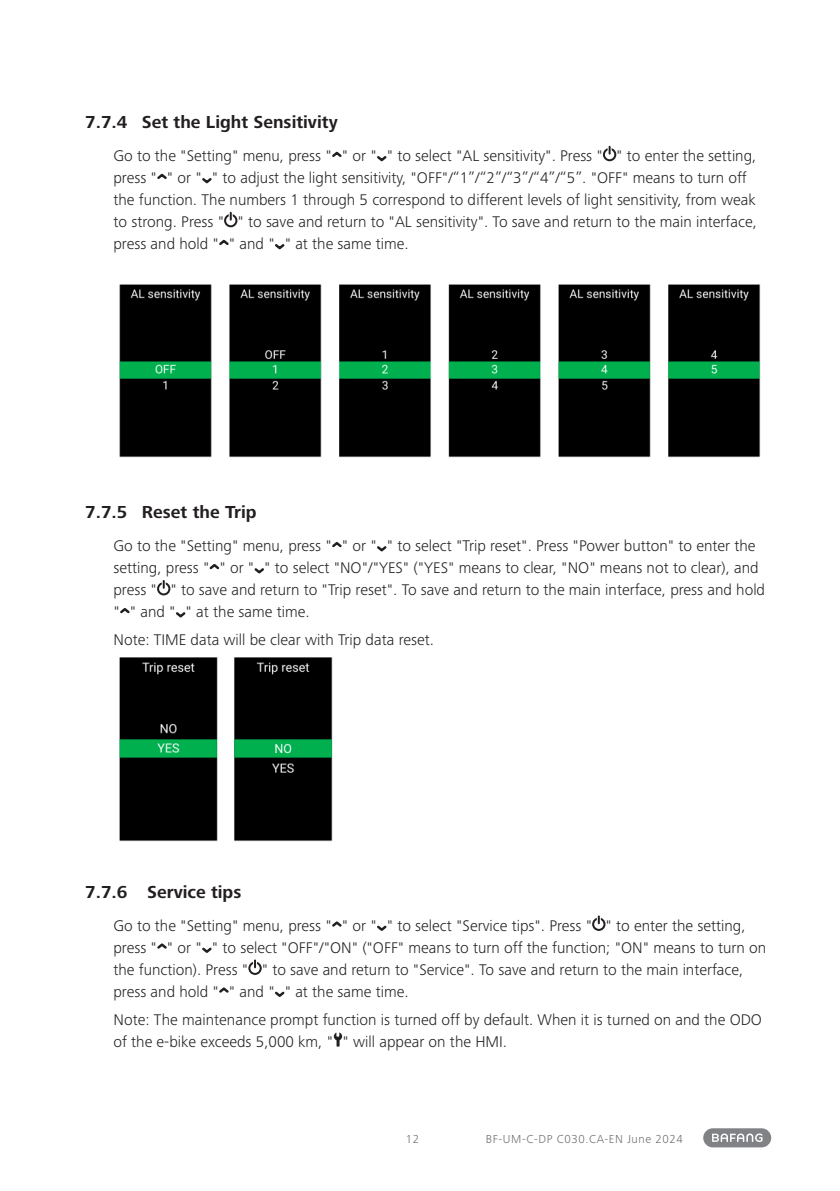
<style>
.page{position:relative;width:840px;height:1191px;background:#fff}
.page>*{position:absolute;margin:0;border:0;box-sizing:border-box;transform-origin:0 0}
.t1{font:700 18px "Frutiger Next Pro";color:#231f20}
.Aufzählung{font:300 16px/22px "Frutiger Next Pro";color:#231f20}
.t2{font:300 12px "Frutiger Next Pro";letter-spacing:.05em;color:#6c6d70}
</style>
<div class="page">
<div style="left:702px;top:1128px;width:68px;height:19px;background:#808285;border-radius:10px"></div>
<svg style="left:712px;top:1133px;width:50px;height:9px"></svg>
<svg style="left:332px;top:152px;width:9px;height:5px"></svg>
<svg style="left:377px;top:156px;width:9px;height:5px"></svg>
<div style="left:602px;top:148px;width:14px;height:13px;border:2px solid #231f20;border-radius:50%"></div>
<svg style="left:607px;top:147px;width:4px;height:7px"></svg>
<svg style="left:157px;top:174px;width:10px;height:5px"></svg>
<svg style="left:202px;top:178px;width:9px;height:5px"></svg>
<div style="left:224px;top:214px;width:13px;height:13px;border:2px solid #231f20;border-radius:50%"></div>
<svg style="left:229px;top:213px;width:4px;height:7px"></svg>
<svg style="left:219px;top:240px;width:9px;height:5px"></svg>
<svg style="left:275px;top:244px;width:9px;height:5px"></svg>
<img style="left:119px;top:284px;width:642px;height:174px">
<svg style="left:332px;top:542px;width:9px;height:5px"></svg>
<svg style="left:377px;top:546px;width:9px;height:5px"></svg>
<svg style="left:209px;top:564px;width:10px;height:5px"></svg>
<svg style="left:254px;top:568px;width:10px;height:5px"></svg>
<div style="left:157px;top:582px;width:13px;height:13px;border:2px solid #231f20;border-radius:50%"></div>
<svg style="left:162px;top:581px;width:4px;height:7px"></svg>
<svg style="left:120px;top:608px;width:9px;height:5px"></svg>
<svg style="left:176px;top:612px;width:9px;height:5px"></svg>
<img style="left:119px;top:657px;width:214px;height:185px">
<svg style="left:332px;top:921px;width:9px;height:5px"></svg>
<svg style="left:377px;top:925px;width:9px;height:6px"></svg>
<svg style="left:592px;top:918px;width:12px;height:12px"></svg>
<div style="left:591px;top:917px;width:14px;height:14px;border:2px solid #231f20;border-radius:50%"></div>
<svg style="left:596px;top:916px;width:4px;height:7px"></svg>
<svg style="left:157px;top:943px;width:10px;height:5px"></svg>
<svg style="left:202px;top:947px;width:9px;height:6px"></svg>
<div style="left:248px;top:961px;width:13px;height:14px;border:2px solid #231f20;border-radius:50%"></div>
<svg style="left:253px;top:960px;width:4px;height:7px"></svg>
<svg style="left:219px;top:987px;width:9px;height:5px"></svg>
<svg style="left:275px;top:991px;width:9px;height:6px"></svg>
<svg style="left:333px;top:1032px;width:9px;height:14px"></svg>
<p class="t1" style="left:85px;top:112px;width:254px">7.7.4 Set the Light Sensitivity</p>
<p class="Aufzählung" style="left:113px;top:145px;width:644px">Go to the "Setting" menu, press " " or " " to select "AL sensitivity". Press " " to enter the setting, press " " or " " to adjust the light sensitivity, "OFF"/“1”/“2”/“3”/“4”/“5”. "OFF" means to turn off the function. The numbers 1 through 5 correspond to different levels of light sensitivity, from weak to strong. Press " " to save and return to "AL sensitivity". To save and return to the main interface, press and hold " " and " " at the same time.</p>
<p class="t1" style="left:85px;top:502px;width:173px">7.7.5 Reset the Trip</p>
<p class="Aufzählung" style="left:113px;top:535px;width:652px">Go to the "Setting" menu, press " " or " " to select "Trip reset". Press "Power button" to enter the setting, press " " or " " to select "NO"/"YES" ("YES" means to clear, "NO" means not to clear), and press " " to save and return to "Trip reset". To save and return to the main interface, press and hold " " and " " at the same time.</p>
<p class="Aufzählung" style="left:113px;top:629px;width:322px">Note: TIME data will be clear with Trip data reset.</p>
<p class="t1" style="left:85px;top:881px;width:158px">7.7.6 Service tips</p>
<p class="Aufzählung" style="left:113px;top:914px;width:653px">Go to the "Setting" menu, press " " or " " to select "Service tips". Press " " to enter the setting, press " " or " " to select "OFF"/"ON" ("OFF" means to turn off the function; "ON" means to turn on the function). Press " " to save and return to "Service". To save and return to the main interface, press and hold " " and " " at the same time.</p>
<p class="Aufzählung" style="left:113px;top:1008px;width:649px">Note: The maintenance prompt function is turned off by default. When it is turned on and the ODO of the e-bike exceeds 5,000 km, " " will appear on the HMI.</p>
<p class="t2" style="left:405px;top:1132px;width:15px">12</p>
<p class="t2" style="left:485px;top:1132px;width:198px">BF-UM-C-DP C030.CA-EN June 2024</p>
</div>
